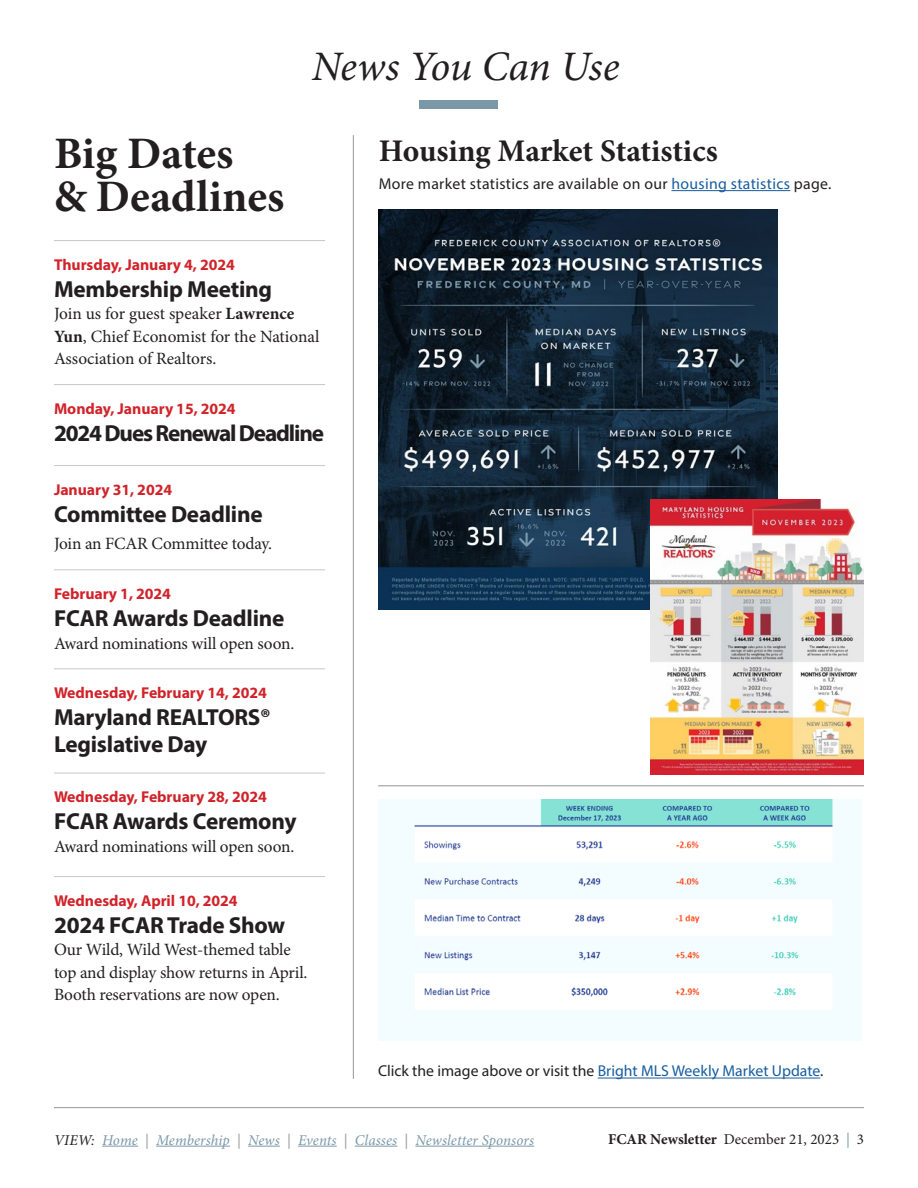
<style>
.page{position:relative;width:918px;height:1188px;background:#fff}
.page>*{position:absolute;margin:0;border:0;box-sizing:border-box;transform-origin:0 0}
.t1{font:700 45px/43.5px "Minion Pro";color:#231f20}
.t2{font:italic 42px "Minion Pro";letter-spacing:-.01em;color:#231f20}
.t3{font:700 31.5px "Minion Pro";letter-spacing:-.005em;color:#231f20}
.t4{font:700 23.25px/27px "Myriad Pro";letter-spacing:-.01em;color:#231f20}
.t5{font:700 23.25px "Myriad Pro";letter-spacing:-.05em;color:#231f20}
.t6{font:17.25px/22.5px "Minion Pro";letter-spacing:-.01em;color:#231f20}
.t7{font:700 15.75px "Myriad Pro";letter-spacing:-.005em;color:#d1232a}
.t8{font:15.75px "Myriad Pro";letter-spacing:.015em;color:#231f20}
.t9{font:italic 15px "Minion Pro";letter-spacing:.005em;color:#7b98a9}
.t10{font:15px "Minion Pro";color:#231f20}
.s1{color:#175d9e}
.s2{font-weight:700}
.s3{color:#231f20}
.s4{color:#939598}
.s5{color:#7b98a9}
</style>
<div class="page">
<hr style="left:54px;top:1107px;width:810px;height:1px;background:#939598">
<hr style="left:102px;top:1146px;width:36px;height:1px;background:#7b98a9">
<hr style="left:156px;top:1146px;width:74px;height:1px;background:#7b98a9">
<hr style="left:248px;top:1146px;width:32px;height:1px;background:#7b98a9">
<hr style="left:298px;top:1146px;width:39px;height:1px;background:#7b98a9">
<hr style="left:355px;top:1146px;width:42px;height:1px;background:#7b98a9">
<hr style="left:415px;top:1146px;width:119px;height:1px;background:#7b98a9">
<div style="left:420px;top:101px;width:78px;height:8px;background:#7b98a9"></div>
<hr style="left:54px;top:240px;width:271px;height:1px;background:#c7c8ca">
<hr style="left:54px;top:384px;width:271px;height:1px;background:#c7c8ca">
<hr style="left:54px;top:465px;width:271px;height:1px;background:#c7c8ca">
<hr style="left:54px;top:570px;width:271px;height:1px;background:#c7c8ca">
<hr style="left:54px;top:669px;width:271px;height:1px;background:#c7c8ca">
<hr style="left:54px;top:773px;width:271px;height:1px;background:#c7c8ca">
<hr style="left:54px;top:876px;width:271px;height:1px;background:#c7c8ca">
<hr style="left:378px;top:786px;width:486px;height:1px;background:#939598">
<hr style="left:353px;top:135px;width:1px;height:944px;background:#939598">
<hr style="left:671px;top:190px;width:119px;height:1px;background:#175d9e">
<img style="left:378px;top:210px;width:400px;height:400px">
<img style="left:651px;top:500px;width:212px;height:275px">
<img style="left:378px;top:800px;width:483px;height:241px">
<hr style="left:598px;top:1078px;width:222px;height:1px;background:#175d9e">
<h1 class="t1" style="left:54px;top:131px;width:232px">Big Dates<br>&amp; Deadlines</h1>
<h2 class="t2" style="left:312px;top:38px;width:309px">News You Can Use</h2>
<h3 class="t3" style="left:379px;top:128px;width:340px">Housing Market Statistics</h3>
<p class="t8" style="left:379px;top:174px;width:454px">More market statistics are available on our <span class="s1">housing statistics</span> page.</p>
<p class="t7" style="left:54px;top:254px;width:182px">Thursday, January 4, 2024</p>
<h3 class="t4" style="left:54px;top:275px;width:220px">Membership Meeting</h3>
<p class="t6" style="left:54px;top:303px;width:267px">Join us for guest speaker <span class="s2">Lawrence<br>Yun</span>, Chief Economist for the National<br>Association of Realtors.</p>
<p class="t7" style="left:54px;top:398px;width:183px">Monday, January 15, 2024</p>
<h3 class="t5" style="left:54px;top:418px;width:272px">2024 Dues Renewal Deadline</h3>
<p class="t7" style="left:54px;top:479px;width:120px">January 31, 2024</p>
<h3 class="t4" style="left:54px;top:500px;width:210px">Committee Deadline</h3>
<p class="t6" style="left:54px;top:532px;width:219px">Join an FCAR Committee today.</p>
<p class="t7" style="left:54px;top:584px;width:119px">February 1, 2024</p>
<h3 class="t4" style="left:54px;top:604px;width:232px">FCAR Awards Deadline</h3>
<p class="t6" style="left:54px;top:632px;width:242px">Award nominations will open soon.</p>
<p class="t7" style="left:54px;top:683px;width:214px">Wednesday, February 14, 2024</p>
<h3 class="t4" style="left:54px;top:703px;width:218px">Maryland REALTORS®<br>Legislative Day</h3>
<p class="t7" style="left:54px;top:787px;width:214px">Wednesday, February 28, 2024</p>
<h3 class="t4" style="left:54px;top:807px;width:244px">FCAR Awards Ceremony</h3>
<p class="t6" style="left:54px;top:835px;width:242px">Award nominations will open soon.</p>
<p class="t7" style="left:54px;top:890px;width:185px">Wednesday, April 10, 2024</p>
<h3 class="t4" style="left:54px;top:911px;width:233px">2024 FCAR Trade Show</h3>
<p class="t6" style="left:54px;top:939px;width:255px">Our Wild, Wild West-themed table top and display show returns in April.<br>Booth reservations are now open.</p>
<p class="t8" style="left:378px;top:1061px;width:447px">Click the image above or visit the <span class="s1">Bright MLS Weekly Market Update</span>.</p>
<p class="t9" style="left:54px;top:1130px;width:482px"><span class="s3">VIEW:</span> Home <span class="s4">|</span> Membership <span class="s4">|</span> News <span class="s4">|</span> Events <span class="s4">|</span> Classes <span class="s4">|</span> Newsletter Sponsors</p>
<p class="t10" style="left:608px;top:1129px;width:257px"><span class="s2">FCAR Newsletter</span> December 21, 2023 <span class="s5">|</span> 3</p>
</div>
